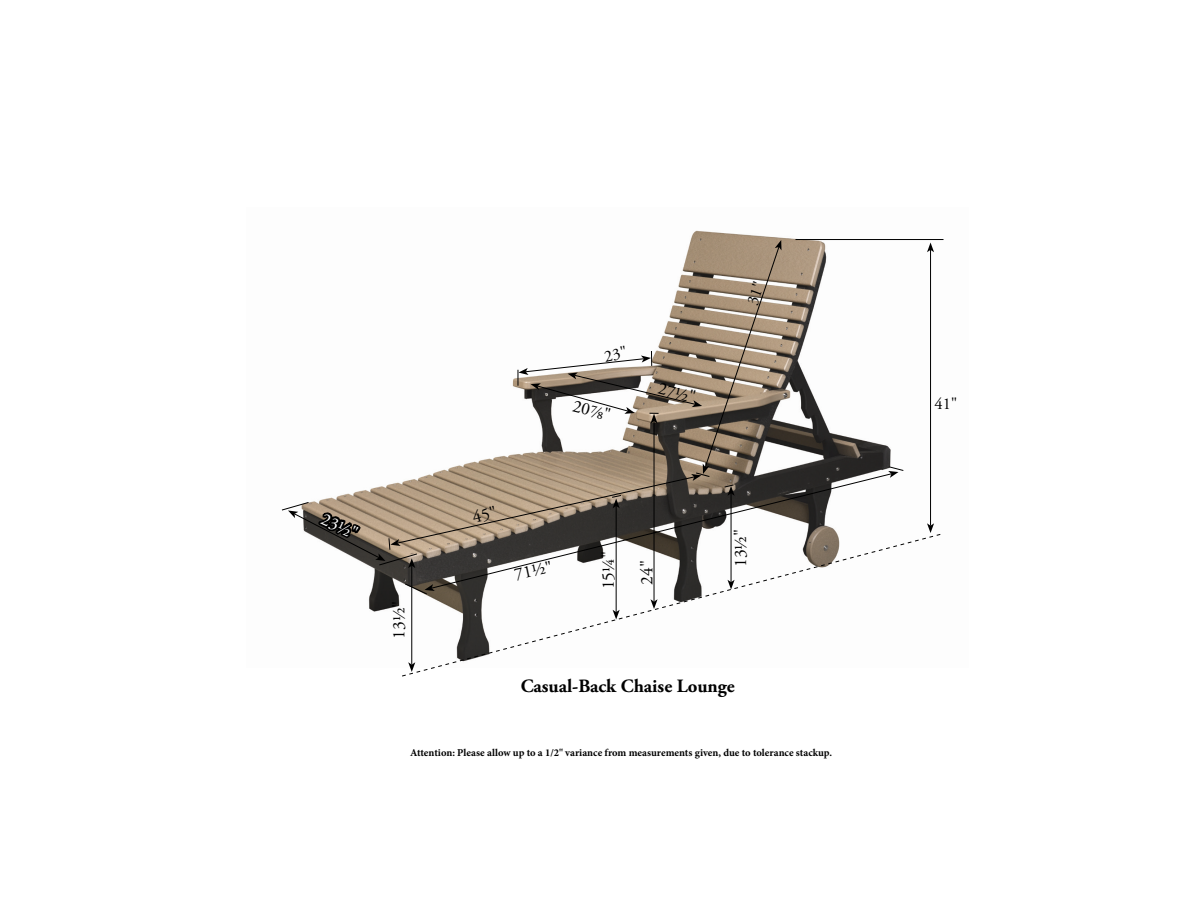
<style>
.page{position:relative;width:1200px;height:900px;background:#fff}
.page>*{position:absolute;margin:0;border:0;box-sizing:border-box;transform-origin:0 0}
.t1{font:700 18.75px "Adobe Garamond Pro";color:#000}
.t2{font:17.55px "Adobe Garamond Pro";color:#000}
.t3{font:17.55px "Adobe Garamond Pro";color:#fff}
.t4{font:16.5px "Adobe Garamond Pro";color:#000}
.t5{font:700 10.5px "Minion Pro";letter-spacing:-.005em;color:#000}
</style>
<div class="page">
<img style="left:368px;top:230px;width:564px;height:382px">
<hr style="left:795px;top:239px;width:149px;height:1px;background:#000">
<hr style="left:930px;top:250px;width:1px;height:276px;background:#000">
<svg style="left:927px;top:243px;width:7px;height:9px"></svg>
<svg style="left:927px;top:523px;width:7px;height:10px"></svg>
<svg style="left:782px;top:473px;width:110px;height:60px"></svg>
<svg style="left:401px;top:533px;width:540px;height:144px"></svg>
<svg style="left:404px;top:583px;width:31px;height:12px"></svg>
<svg style="left:888px;top:466px;width:16px;height:12px"></svg>
<svg style="left:281px;top:240px;width:501px;height:328px"></svg>
<p class="t2" style="left:576px;top:396px;width:40px;rotate:14deg">207/8 "</p>
<p class="t2" style="left:661px;top:378px;width:40px;rotate:14deg">27½"</p>
<p class="t3" style="left:327px;top:508px;width:40px;rotate:26deg">231/2 "</p>
<p class="t2" style="left:388px;top:639px;width:40px;rotate:-90deg">13½"</p>
<p class="t2" style="left:513px;top:564px;width:40px;rotate:-12deg">71½"</p>
<p class="t2" style="left:598px;top:589px;width:40px;rotate:-90deg">151/4"</p>
<p class="t2" style="left:636px;top:585px;width:26px;rotate:-90deg">24"</p>
<p class="t2" style="left:730px;top:567px;width:40px;rotate:-90deg">13½"</p>
<p class="t1" style="left:521px;top:675px;width:215px">Casual-Back Chaise Lounge</p>
<p class="t5" style="left:410px;top:745px;width:423px">Attention: Please allow up to a 1/2" variance from measurements given, due to tolerance stackup.</p>
<p class="t4" style="left:934px;top:393px;width:25px">41"</p>
</div>
